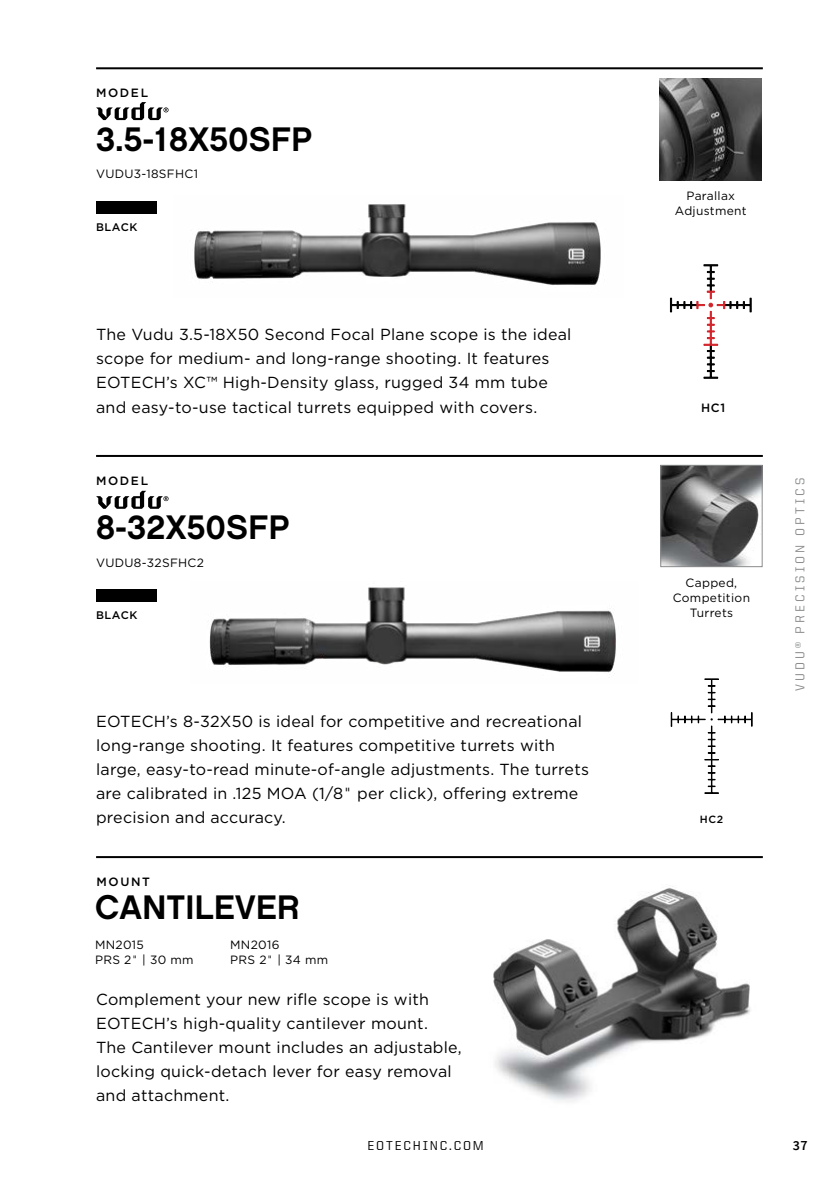
<style>
.page{position:relative;width:840px;height:1191px;background:#fff}
.page>*{position:absolute;margin:0;border:0;box-sizing:border-box;transform-origin:0 0}
.t1{font:34px "Chalet New York Nineteen Eighty";letter-spacing:.01em;color:#000}
.t2{font:16px/24px "Gotham";letter-spacing:.015em;color:#000}
.t3{font:600 14px "Source Sans Pro";color:#000}
.t4{font:500 13px "United Sans Reg";letter-spacing:.24em;color:#8a8c8e}
.t5{font:500 13px "United Sans Reg";letter-spacing:.135em;color:#000}
.t6{font:12px/15px "Gotham";letter-spacing:.025em;color:#000;text-align:center}
.t7{font:500 12px "Gotham";letter-spacing:.135em;color:#000}
.t8{font:500 11px "Gotham";letter-spacing:.05em;color:#000}
.t9{font:500 10.4px "Gotham";color:#000}
.s1{font-family:"Avenir LT Std";font-weight:300}
</style>
<div class="page">
<img style="left:209px;top:587px;width:407px;height:89px">
<svg style="left:670px;top:265px;width:80px;height:113px"></svg>
<img style="left:194px;top:204px;width:407px;height:81px">
<img style="left:493px;top:886px;width:258px;height:216px">
<svg style="left:670px;top:679px;width:81px;height:114px"></svg>
<div style="left:96px;top:590px;width:60px;height:12px;background:#000"></div>
<svg style="left:96px;top:491px;width:72px;height:18px"></svg>
<img style="left:659px;top:78px;width:102px;height:102px">
<div style="left:96px;top:202px;width:60px;height:12px;background:#000"></div>
<svg style="left:96px;top:102px;width:72px;height:18px"></svg>
<hr style="left:96px;top:67px;width:666px;height:2px;background:#000">
<hr style="left:96px;top:455px;width:666px;height:2px;background:#000">
<hr style="left:96px;top:856px;width:666px;height:2px;background:#000">
<img style="left:662px;top:467px;width:98px;height:98px">
<div style="left:660px;top:465px;width:102px;height:102px;border:1px solid #8a8c8e"></div>
<p class="t7" style="left:96px;top:85px;width:53px">MODEL</p>
<h1 class="t1" style="left:96px;top:118px;width:217px">3.5-18X50SFP</h1>
<p class="t6" style="left:96px;top:166px;width:103px">VUDU3-18SFHC1</p>
<p class="t8" style="left:96px;top:219px;width:43px">BLACK</p>
<p class="t2" style="left:96px;top:322px;width:476px">The Vudu 3.5-18X50 Second Focal Plane scope is the ideal scope for medium- and long-range shooting. It features EOTECH’s XC™ High-Density glass, rugged 34 mm tube and easy-to-use tactical turrets equipped with covers.</p>
<p class="t7" style="left:96px;top:473px;width:53px">MODEL</p>
<h1 class="t1" style="left:96px;top:507px;width:195px">8-32X50SFP</h1>
<p class="t6" style="left:96px;top:555px;width:109px">VUDU8-32SFHC2</p>
<p class="t8" style="left:96px;top:607px;width:43px">BLACK</p>
<p class="t2" style="left:96px;top:708px;width:494px">EOTECH’s 8-32X50 is ideal for competitive and recreational long-range shooting. It features competitive turrets with large, easy-to-read minute-of-angle adjustments. The turrets are calibrated in .125 MOA (1/8<span class="s1">"</span> per click), offering extreme precision and accuracy.</p>
<p class="t7" style="left:96px;top:873px;width:55px">MOUNT</p>
<h1 class="t1" style="left:95px;top:887px;width:206px">CANTILEVER</h1>
<p class="t6" style="left:95px;top:936px;width:100px;text-align:left">MN2015<br>PRS 2<span class="s1">"</span> | 30 mm</p>
<p class="t6" style="left:230px;top:936px;width:99px;text-align:left">MN2016<br>PRS 2<span class="s1">"</span> | 34 mm</p>
<p class="t2" style="left:96px;top:987px;width:367px">Complement your new rifle scope is with EOTECH’s high-quality cantilever mount.<br>The Cantilever mount includes an adjustable, locking quick-detach lever for easy removal and attachment.</p>
<p class="t6" style="left:674px;top:188px;width:73px">Parallax<br>Adjustment</p>
<p class="t7" style="left:700px;top:400px;width:26px">HC1</p>
<p class="t6" style="left:672px;top:575px;width:79px">Capped,<br>Competition<br>Turrets</p>
<p class="t4" style="left:792px;top:691px;width:215px;rotate:-90deg">VUDU® PRECISION OPTICS</p>
<p class="t9" style="left:699px;top:812px;width:25px">HC2</p>
<p class="t5" style="left:367px;top:1138px;width:118px">EOTECHINC.COM</p>
<p class="t3" style="left:792px;top:1136px;width:16px">37</p>
</div>
